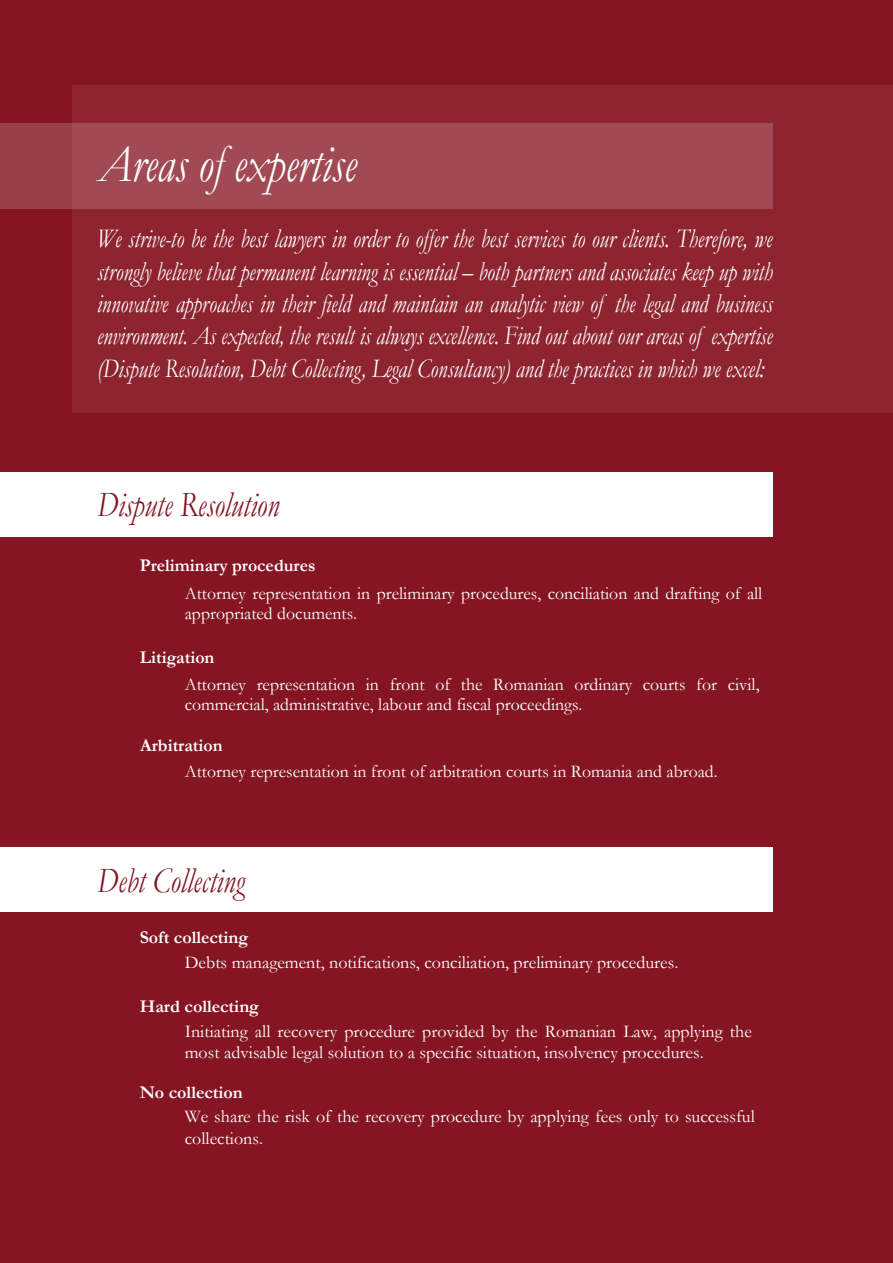
<style>
.page{position:relative;width:893px;height:1263px;background:#851522}
.page>*{position:absolute;margin:0;border:0;box-sizing:border-box;transform-origin:0 0}
.t1{font:italic 54px "Garamond";color:#fff;scale:.8 1}
.t2{font:italic 36px "Garamond";color:#851522;scale:.8 1}
.t3{font:italic 27px/32.4px "Garamond";color:#fff;text-align:justify;scale:.8 1}
.t4{font:18px/19.5px "Garamond";color:#fff}
.t5{font:700 18px "Garamond";color:#fff}
</style>
<div class="page">
<div style="left:72px;top:86px;width:821px;height:326px;background:#8d2430"></div>
<div style="left:0;top:123px;width:773px;height:85px;background:#a14a54"></div>
<div style="left:0;top:473px;width:773px;height:64px;background:#fff"></div>
<div style="left:0;top:848px;width:773px;height:64px;background:#fff"></div>
<h1 class="t1" style="left:99px;top:127px;width:324px">Areas of expertise</h1>
<p class="t3" style="left:97px;top:222px;width:846px">We strive-to be the best lawyers in order to offer the best services to our clients. Therefore, we strongly believe that permanent learning is essential – both partners and associates keep up with innovative approaches in their field and maintain an analytic view of the legal and business environment. As expected, the result is always excellence. Find out about our areas of expertise (Dispute Resolution, Debt Collecting, Legal Consultancy) and the practices in which we excel:</p>
<h2 class="t2" style="left:97px;top:480px;width:229px">Dispute Resolution</h2>
<p class="t5" style="left:140px;top:553px;width:177px">Preliminary procedures</p>
<p class="t4" style="left:185px;top:583px;width:579px">Attorney representation in preliminary procedures, conciliation and drafting of all appropriated documents.</p>
<p class="t5" style="left:140px;top:645px;width:76px">Litigation</p>
<p class="t4" style="left:185px;top:674px;width:576px">Attorney representation in front of the Romanian ordinary courts for civil, commercial, administrative, labour and fiscal proceedings.</p>
<p class="t5" style="left:140px;top:733px;width:84px">Arbitration</p>
<p class="t4" style="left:185px;top:761px;width:534px">Attorney representation in front of arbitration courts in Romania and abroad.</p>
<h2 class="t2" style="left:97px;top:856px;width:186px">Debt Collecting</h2>
<p class="t5" style="left:140px;top:925px;width:110px">Soft collecting</p>
<p class="t4" style="left:185px;top:952px;width:495px">Debts management, notifications, conciliation, preliminary procedures.</p>
<p class="t5" style="left:140px;top:994px;width:121px">Hard collecting</p>
<p class="t4" style="left:185px;top:1020px;width:569px;line-height:21.6px">Initiating all recovery procedure provided by the Romanian Law, applying the most advisable legal solution to a specific situation, insolvency procedures.</p>
<p class="t5" style="left:140px;top:1080px;width:105px">No collection</p>
<p class="t4" style="left:185px;top:1105px;width:572px;line-height:21.6px">We share the risk of the recovery procedure by applying fees only to successful collections.</p>
</div>
